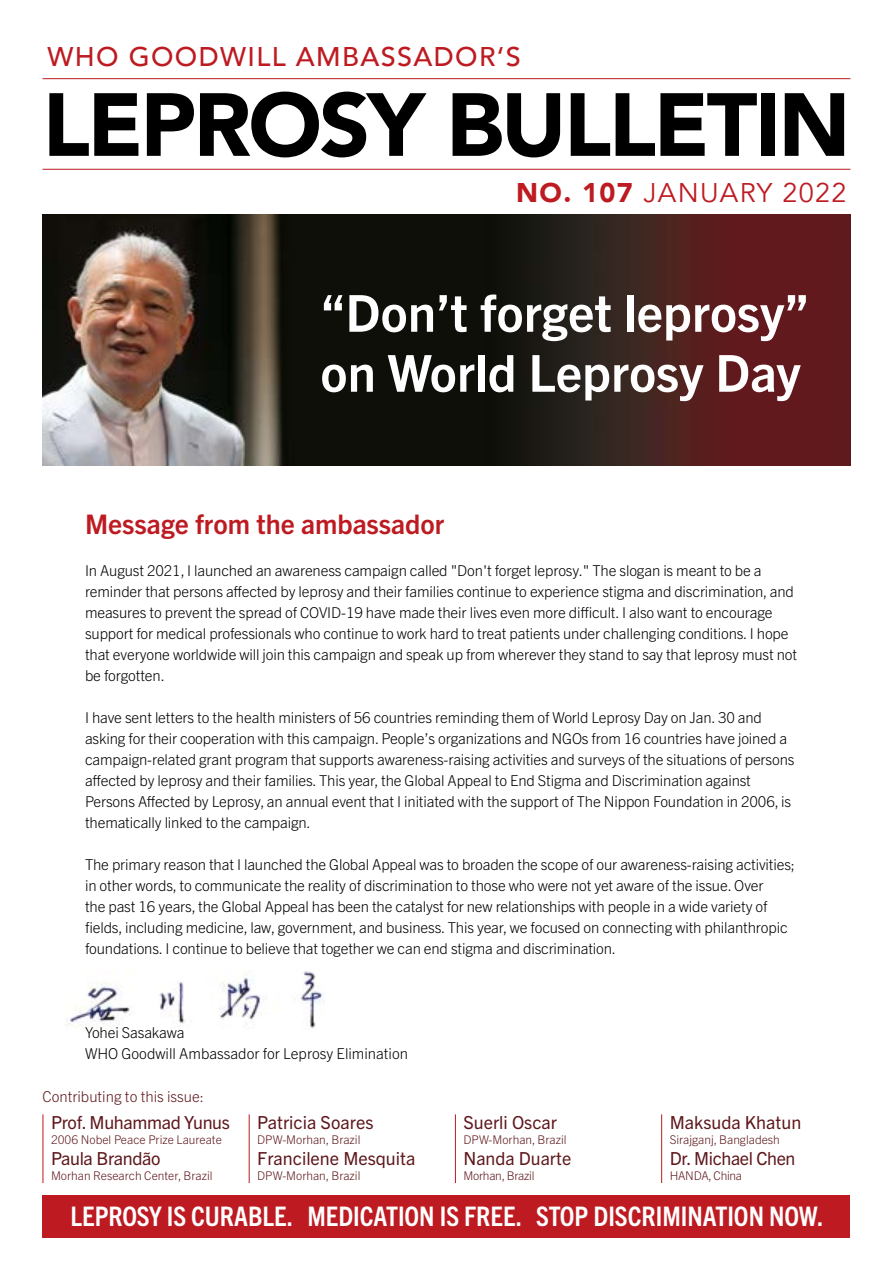
<style>
.page{position:relative;width:893px;height:1263px;background:#fff}
.page>*{position:absolute;margin:0;border:0;box-sizing:border-box;transform-origin:0 0}
.t1{font:900 88.5px "Avenir";letter-spacing:-.03em;color:#000}
.t2{font:700 51px/60px "Trade Gothic Next LT Pro";color:#fff}
.t3{font:700 condensed 27px "Trade Gothic Next LT Pro";color:#fff}
.t4{font:700 27px "Trade Gothic Next LT Pro";color:#bd1b21}
.t5{font:500 27px "Avenir";letter-spacing:.05em;color:#bd1b21}
.t6{font:27px "Avenir";letter-spacing:.05em;color:#bd1b21}
.t7{font:18px "Trade Gothic Next LT Pro";color:#5f181c}
.t8{font:18px "Trade Gothic Next LT Pro";letter-spacing:-.02em;color:#5f181c}
.t9{font:300 15px/21px "Trade Gothic Next LT Pro";letter-spacing:-.01em;color:#000}
.t10{font:300 15px "Trade Gothic Next LT Pro";color:#5f181c}
.t11{font:300 12px "Trade Gothic Next LT Pro";color:#5f181c}
.t12{font:300 12px "Trade Gothic Next LT Pro";letter-spacing:-.02em;color:#5f181c}
.s1{font-weight:900}
</style>
<div class="page">
<img style="left:68px;top:971px;width:257px;height:58px">
<div style="left:43px;top:1195px;width:807px;height:42px;background:#bd1b21"></div>
<hr style="left:43px;top:78px;width:807px;height:1px;background:#bd1b21">
<hr style="left:43px;top:169px;width:807px;height:1px;background:#bd1b21">
<img style="left:43px;top:215px;width:807px;height:251px">
<hr style="left:43px;top:1114px;width:1px;height:69px;background:#bd1b21">
<hr style="left:249px;top:1114px;width:1px;height:69px;background:#bd1b21">
<hr style="left:455px;top:1114px;width:1px;height:69px;background:#bd1b21">
<hr style="left:661px;top:1114px;width:1px;height:69px;background:#bd1b21">
<h3 class="t5" style="left:47px;top:33px;width:475px">WHO GOODWILL AMBASSADOR‘S</h3>
<h1 class="t1" style="left:43px;top:49px;width:809px">LEPROSY BULLETIN</h1>
<h3 class="t6" style="left:516px;top:177px;width:332px"><span class="s1">NO. 107</span> JANUARY 2022</h3>
<h2 class="t2" style="left:320px;top:280px;width:490px">“Don’t forget leprosy” on World Leprosy Day</h2>
<h3 class="t4" style="left:85px;top:505px;width:361px">Message from the ambassador</h3>
<p class="t9" style="left:85px;top:559px;width:714px">In August 2021, I launched an awareness campaign called "Don't forget leprosy." The slogan is meant to be a reminder that persons affected by leprosy and their families continue to experience stigma and discrimination, and measures to prevent the spread of COVID-19 have made their lives even more difficult. I also want to encourage support for medical professionals who continue to work hard to treat patients under challenging conditions. I hope that everyone worldwide will join this campaign and speak up from wherever they stand to say that leprosy must not be forgotten.</p>
<p class="t9" style="left:85px;top:706px;width:711px">I have sent letters to the health ministers of 56 countries reminding them of World Leprosy Day on Jan. 30 and asking for their cooperation with this campaign. People’s organizations and NGOs from 16 countries have joined a campaign-related grant program that supports awareness-raising activities and surveys of the situations of persons affected by leprosy and their families. This year, the Global Appeal to End Stigma and Discrimination against Persons Affected by Leprosy, an annual event that I initiated with the support of The Nippon Foundation in 2006, is thematically linked to the campaign.</p>
<p class="t9" style="left:85px;top:853px;width:711px">The primary reason that I launched the Global Appeal was to broaden the scope of our awareness-raising activities; in other words, to communicate the reality of discrimination to those who were not yet aware of the issue. Over<br>the past 16 years, the Global Appeal has been the catalyst for new relationships with people in a wide variety of fields, including medicine, law, government, and business. This year, we focused on connecting with philanthropic foundations. I continue to believe that together we can end stigma and discrimination.</p>
<p class="t9" style="left:85px;top:1021px;width:324px">Yohei Sasakawa<br>WHO Goodwill Ambassador for Leprosy Elimination</p>
<p class="t10" style="left:43px;top:1085px;width:163px">Contributing to this issue:</p>
<p class="t8" style="left:51px;top:1109px;width:180px">Prof. Muhammad Yunus</p>
<p class="t11" style="left:51px;top:1131px;width:172px">2006 Nobel Peace Prize Laureate</p>
<p class="t8" style="left:51px;top:1145px;width:111px">Paula Brandão</p>
<p class="t11" style="left:51px;top:1167px;width:163px">Morhan Research Center, Brazil</p>
<p class="t7" style="left:257px;top:1109px;width:118px">Patricia Soares</p>
<p class="t11" style="left:257px;top:1131px;width:105px">DPW-Morhan, Brazil</p>
<p class="t7" style="left:257px;top:1145px;width:160px">Francilene Mesquita</p>
<p class="t11" style="left:257px;top:1167px;width:105px">DPW-Morhan, Brazil</p>
<p class="t7" style="left:463px;top:1109px;width:95px">Suerli Oscar</p>
<p class="t11" style="left:463px;top:1131px;width:105px">DPW-Morhan, Brazil</p>
<p class="t7" style="left:463px;top:1145px;width:109px">Nanda Duarte</p>
<p class="t12" style="left:463px;top:1167px;width:73px">Morhan, Brazil</p>
<p class="t7" style="left:670px;top:1109px;width:133px">Maksuda Khatun</p>
<p class="t11" style="left:670px;top:1131px;width:112px">Sirajganj, Bangladesh</p>
<p class="t8" style="left:670px;top:1145px;width:127px">Dr. Michael Chen</p>
<p class="t12" style="left:670px;top:1167px;width:74px">HANDA, China</p>
<h3 class="t3" style="left:71px;top:1197px;width:754px">LEPROSY IS CURABLE. MEDICATION IS FREE. STOP DISCRIMINATION NOW.</h3>
</div>
